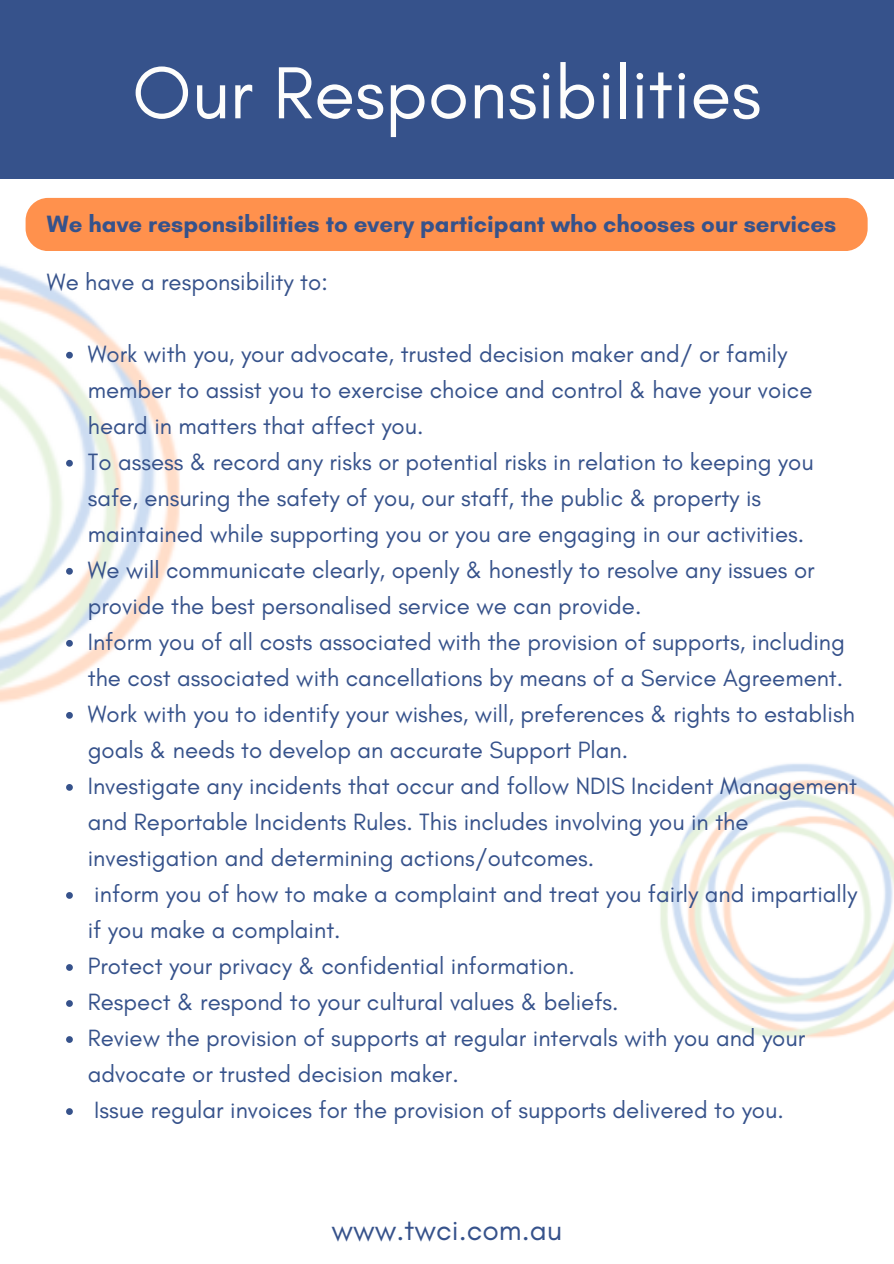
<style>
.page{position:relative;width:894px;height:1264px;background:#fff}
.page>*{position:absolute;margin:0;border:0;box-sizing:border-box;transform-origin:0 0}
.t1{font:75px "Glacial Indifference";color:#fdfdfc}
.t2{font:30px "Glacial Indifference";color:#36528b}
.t3{font:24px/36px "Glacial Indifference";color:#36528b}
.t4{font:700 24px "Glacial Indifference";color:#36528b}
</style>
<div class="page">
<img style="left:660px;top:763px;width:233px;height:275px">
<img style="left:0;top:238px;width:180px;height:481px">
<div style="left:26px;top:198px;width:841px;height:53px;background:#ff914d;border-radius:22px"></div>
<div style="left:0;top:0;width:893px;height:178px;background:#36528b"></div>
<svg style="left:66px;top:352px;width:7px;height:6px"></svg>
<svg style="left:66px;top:460px;width:7px;height:6px"></svg>
<svg style="left:66px;top:568px;width:7px;height:6px"></svg>
<svg style="left:66px;top:640px;width:7px;height:6px"></svg>
<svg style="left:66px;top:712px;width:7px;height:6px"></svg>
<svg style="left:66px;top:784px;width:7px;height:6px"></svg>
<svg style="left:66px;top:892px;width:7px;height:6px"></svg>
<svg style="left:66px;top:964px;width:7px;height:6px"></svg>
<svg style="left:66px;top:1000px;width:7px;height:6px"></svg>
<svg style="left:66px;top:1036px;width:7px;height:6px"></svg>
<svg style="left:66px;top:1108px;width:7px;height:6px"></svg>
<p class="t1" style="left:132px;top:47px;width:630px">Our Responsibilities</p>
<h1 class="t4" style="left:47px;top:209px;width:790px">We have responsibilities to every participant who chooses our services</h1>
<p class="t3" style="left:47px;top:263px;width:282px">We have a responsibility to:</p>
<p class="t3" style="left:88px;top:335px;width:726px">Work with you, your advocate, trusted decision maker and/ or family member to assist you to exercise choice and control &amp; have your voice heard in matters that affect you.</p>
<p class="t3" style="left:88px;top:443px;width:727px">To assess &amp; record any risks or potential risks in relation to keeping you safe, ensuring the safety of you, our staff, the public &amp; property is maintained while supporting you or you are engaging in our activities.</p>
<p class="t3" style="left:88px;top:551px;width:728px">We will communicate clearly, openly &amp; honestly to resolve any issues or provide the best personalised service we can provide.</p>
<p class="t3" style="left:88px;top:623px;width:758px">Inform you of all costs associated with the provision of supports, including the cost associated with cancellations by means of a Service Agreement.</p>
<p class="t3" style="left:88px;top:695px;width:768px">Work with you to identify your wishes, will, preferences &amp; rights to establish goals &amp; needs to develop an accurate Support Plan.</p>
<p class="t3" style="left:88px;top:767px;width:770px">Investigate any incidents that occur and follow NDIS Incident Management and Reportable Incidents Rules. This includes involving you in the investigation and determining actions/outcomes.</p>
<p class="t3" style="left:88px;top:875px;width:770px">inform you of how to make a complaint and treat you fairly and impartially if you make a complaint.</p>
<p class="t3" style="left:88px;top:947px;width:488px">Protect your privacy &amp; confidential information.</p>
<p class="t3" style="left:88px;top:983px;width:532px">Respect &amp; respond to your cultural values &amp; beliefs.</p>
<p class="t3" style="left:88px;top:1019px;width:718px">Review the provision of supports at regular intervals with you and your advocate or trusted decision maker.</p>
<p class="t3" style="left:94px;top:1091px;width:690px">Issue regular invoices for the provision of supports delivered to you.</p>
<p class="t2" style="left:331px;top:1211px;width:232px">www.twci.com.au</p>
</div>
